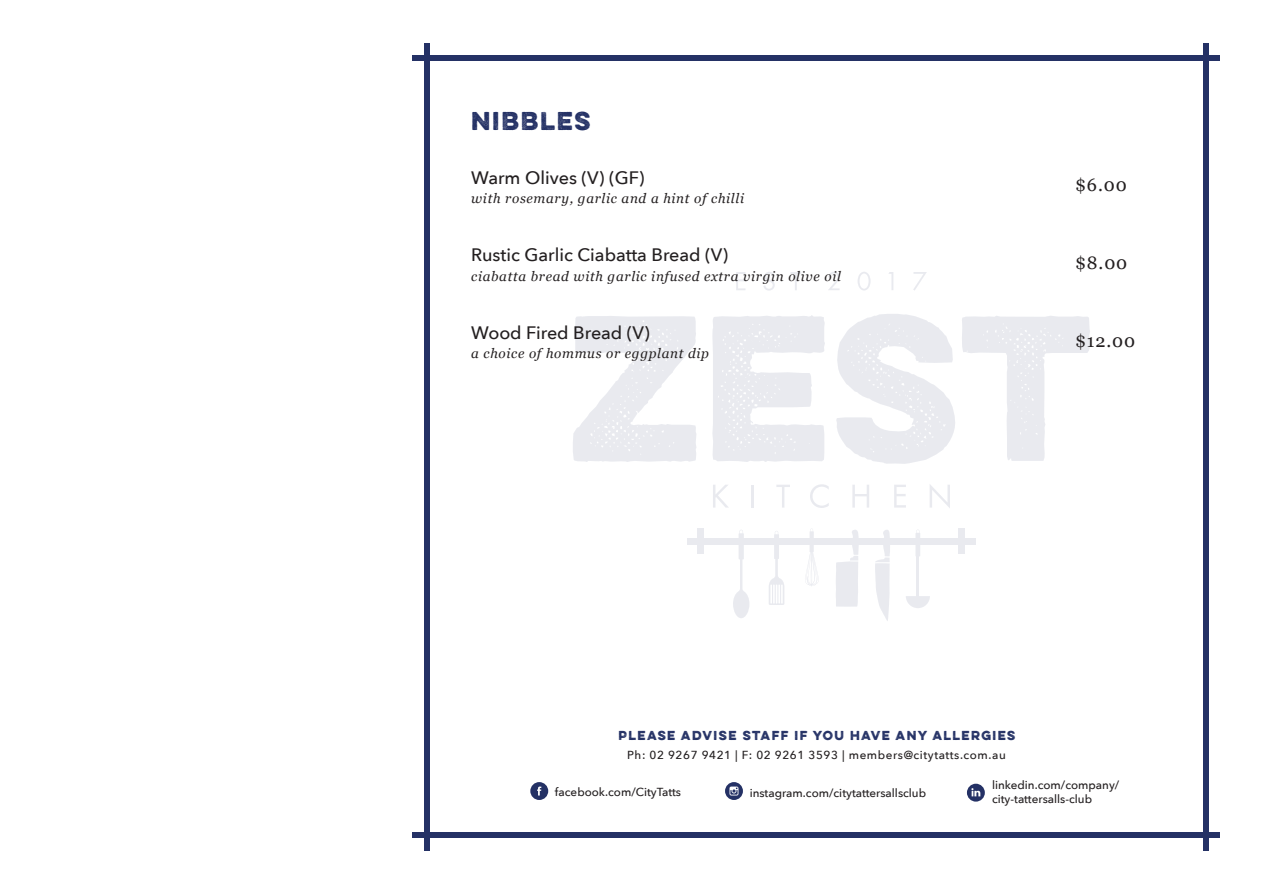
<style>
.page{position:relative;width:1263px;height:893px;background:#fff}
.page>*{position:absolute;margin:0;border:0;box-sizing:border-box;transform-origin:0 0}
.t1{font:700 23.1px "Eveleth";letter-spacing:.075em;color:#243165}
.t2{font:500 18px "Avenir Next";color:#231f20}
.t3{font:18px "Georgia";letter-spacing:.05em;color:#231f20}
.t4{font:italic 13.5px "Georgia";letter-spacing:.05em;color:#231f20}
.t5{font:500 11.7px "Avenir Next";color:#231f20}
.t6{font:500 11.7px "Avenir Next";letter-spacing:.05em;color:#231f20}
.t7{font:700 11.7px "Eveleth";letter-spacing:.125em;color:#243165}
</style>
<div class="page">
<svg style="left:875px;top:530px;width:15px;height:91px"></svg>
<svg style="left:836px;top:530px;width:23px;height:77px"></svg>
<div style="left:774px;top:534px;width:5px;height:25px;background:#e9eaef"></div>
<svg style="left:769px;top:559px;width:15px;height:46px"></svg>
<div style="left:809px;top:531px;width:5px;height:21px;background:#e9eaef"></div>
<svg style="left:806px;top:548px;width:12px;height:38px"></svg>
<hr style="left:739px;top:530px;width:4px;height:12px;background:#f6f7f9;border-radius:2px">
<div style="left:739px;top:533px;width:5px;height:26px;background:#e9eaef"></div>
<svg style="left:733px;top:559px;width:16px;height:59px"></svg>
<hr style="left:917px;top:555px;width:2px;height:42px;background:#243165">
<svg style="left:906px;top:596px;width:24px;height:12px"></svg>
<div style="left:915px;top:533px;width:5px;height:23px;background:#e9eaef"></div>
<div style="left:687px;top:538px;width:289px;height:6px;background:#e9eaef"></div>
<svg style="left:713px;top:485px;width:15px;height:23px"></svg>
<hr style="left:751px;top:485px;width:3px;height:23px;background:#243165">
<svg style="left:776px;top:485px;width:14px;height:23px"></svg>
<svg style="left:810px;top:484px;width:19px;height:24px"></svg>
<svg style="left:852px;top:485px;width:17px;height:23px"></svg>
<svg style="left:894px;top:485px;width:12px;height:23px"></svg>
<svg style="left:930px;top:485px;width:20px;height:23px"></svg>
<svg style="left:736px;top:272px;width:9px;height:18px"></svg>
<svg style="left:763px;top:272px;width:12px;height:19px"></svg>
<svg style="left:790px;top:272px;width:11px;height:18px"></svg>
<svg style="left:828px;top:272px;width:11px;height:18px"></svg>
<svg style="left:858px;top:272px;width:12px;height:19px"></svg>
<svg style="left:889px;top:272px;width:4px;height:18px"></svg>
<svg style="left:913px;top:272px;width:14px;height:18px"></svg>
<svg style="left:573px;top:316px;width:123px;height:146px"></svg>
<svg style="left:712px;top:315px;width:113px;height:147px"></svg>
<svg style="left:836px;top:314px;width:119px;height:150px"></svg>
<svg style="left:962px;top:316px;width:128px;height:145px"></svg>
<div style="left:698px;top:528px;width:6px;height:26px;background:#e9eaef"></div>
<div style="left:959px;top:528px;width:6px;height:26px;background:#e9eaef"></div>
<div style="left:530px;top:782px;width:18px;height:18px;background:#243165;border-radius:50%"></div>
<svg style="left:537px;top:786px;width:4px;height:9px"></svg>
<svg style="left:967px;top:784px;width:18px;height:18px"></svg>
<svg style="left:971px;top:788px;width:9px;height:8px"></svg>
<svg style="left:725px;top:782px;width:18px;height:18px"></svg>
<svg style="left:729px;top:786px;width:9px;height:9px"></svg>
<div style="left:1203px;top:43px;width:6px;height:807px;background:#243165"></div>
<div style="left:412px;top:832px;width:808px;height:6px;background:#243165"></div>
<div style="left:424px;top:43px;width:5px;height:807px;background:#243165"></div>
<div style="left:412px;top:55px;width:808px;height:6px;background:#243165"></div>
<p class="t1" style="left:471px;top:103px;width:121px">NIBBLES</p>
<p class="t2" style="left:471px;top:162px;width:175px">Warm Olives (V) (GF)</p>
<p class="t4" style="left:471px;top:188px;width:274px">with rosemary, garlic and a hint of chilli</p>
<p class="t2" style="left:471px;top:240px;width:258px">Rustic Garlic Ciabatta Bread (V)</p>
<p class="t4" style="left:471px;top:266px;width:371px">ciabatta bread with garlic infused extra virgin olive oil</p>
<p class="t2" style="left:471px;top:318px;width:180px">Wood Fired Bread (V)</p>
<p class="t4" style="left:471px;top:344px;width:239px">a choice of hommus or eggplant dip</p>
<p class="t3" style="left:1075px;top:172px;width:53px">$6.00</p>
<p class="t3" style="left:1075px;top:249px;width:54px">$8.00</p>
<p class="t3" style="left:1075px;top:327px;width:62px">$12.00</p>
<p class="t7" style="left:618px;top:727px;width:398px">PLEASE ADVISE STAFF IF YOU HAVE ANY ALLERGIES</p>
<p class="t6" style="left:627px;top:745px;width:380px">Ph: 02 9267 9421 | F: 02 9261 3593 | members@citytatts.com.au</p>
<p class="t5" style="left:555px;top:782px;width:128px">facebook.com/CityTatts</p>
<p class="t5" style="left:992px;top:774px;width:129px">linkedin.com/company/</p>
<p class="t5" style="left:992px;top:788px;width:102px">city-tattersalls-club</p>
<p class="t5" style="left:750px;top:783px;width:178px">instagram.com/citytattersallsclub</p>
</div>
